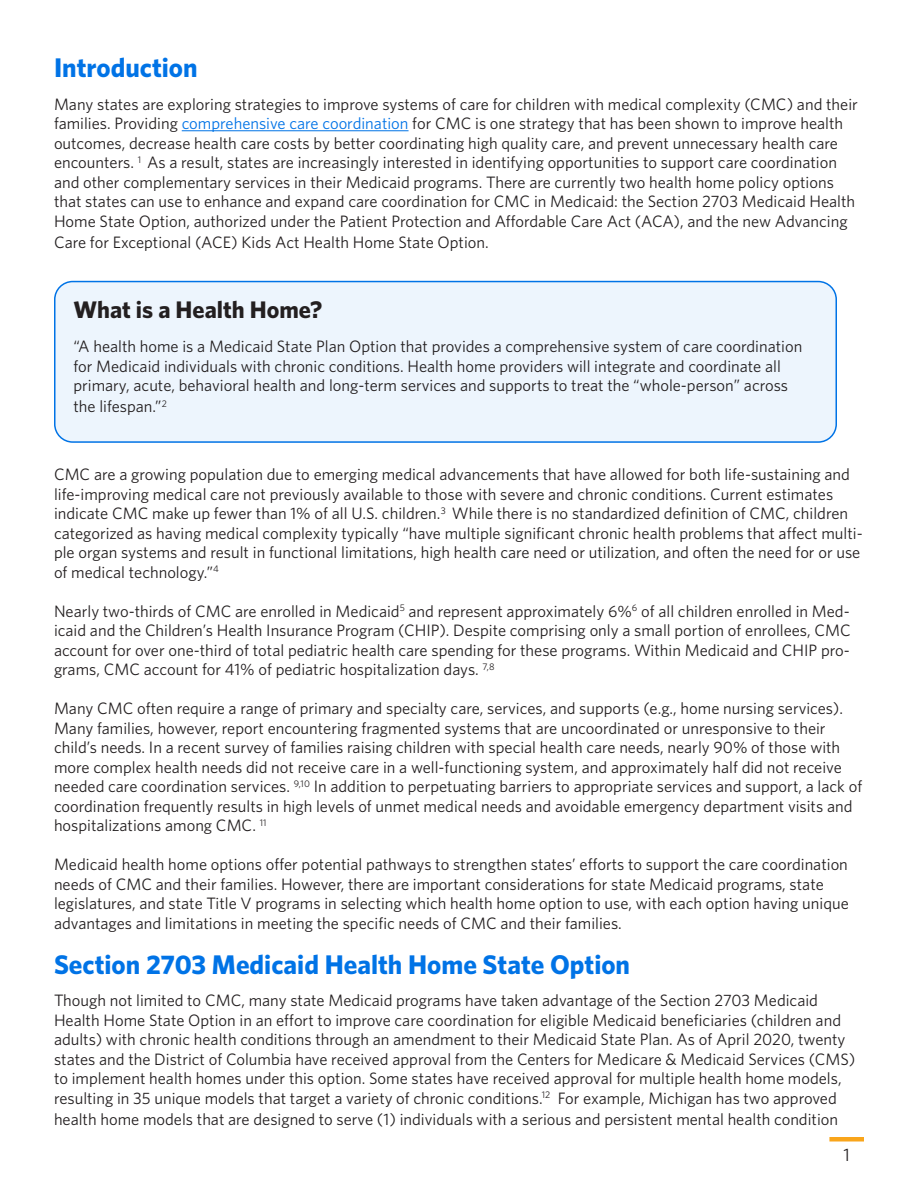
<style>
.page{position:relative;width:918px;height:1188px;background:#fff}
.page>*{position:absolute;margin:0;border:0;box-sizing:border-box;transform-origin:0 0}
.Heading_1{font:700 27px "Whitney";color:#0073e6}
.t1{font:700 24px "Whitney";color:#231f20}
.t2{font:18px "Whitney";color:#231f20}
.t3{font:16.5px/19.5px "Whitney";color:#231f20}
.s1{color:#0073e6}
</style>
<div class="page">
<hr style="left:182px;top:130px;width:227px;height:1px;background:#0073e6">
<div style="left:829px;top:1137px;width:35px;height:5px;background:#f9a51b"></div>
<div style="left:55px;top:282px;width:781px;height:160px;background:#edf5fd;border-radius:18px"></div>
<div style="left:54px;top:281px;width:783px;height:162px;border:2px solid #0073e6;border-radius:18px"></div>
<p class="Heading_1" style="left:54px;top:50px;width:145px">Introduction</p>
<p class="t3" style="left:54px;top:94px;width:805px">Many states are exploring strategies to improve systems of care for children with medical complexity (CMC) and their families. Providing <span class="s1">comprehensive care coordination</span> for CMC is one strategy that has been shown to improve health outcomes, decrease health care costs by better coordinating high quality care, and prevent unnecessary health care encounters. <sup>1</sup> As a result, states are increasingly interested in identifying opportunities to support care coordination and other complementary services in their Medicaid programs. There are currently two health home policy options that states can use to enhance and expand care coordination for CMC in Medicaid: the Section 2703 Medicaid Health Home State Option, authorized under the Patient Protection and Affordable Care Act (ACA), and the new Advancing</p>
<p class="t3" style="left:54px;top:232px;width:436px">Care for Exceptional (ACE) Kids Act Health Home State Option.</p>
<p class="t1" style="left:73px;top:293px;width:250px">What is a Health Home?</p>
<p class="t3" style="left:73px;top:337px;width:730px">“A health home is a Medicaid State Plan Option that provides a comprehensive system of care coordination for Medicaid individuals with chronic conditions. Health home providers will integrate and coordinate all primary, acute, behavioral health and long-term services and supports to treat the “whole-person” across</p>
<p class="t3" style="left:73px;top:397px;width:95px">the lifespan.”<sup>2</sup></p>
<p class="t3" style="left:54px;top:464px;width:810px">CMC are a growing population due to emerging medical advancements that have allowed for both life-sustaining and life-improving medical care not previously available to those with severe and chronic conditions. Current estimates indicate CMC make up fewer than 1% of all U.S. children.<sup>3</sup> While there is no standardized definition of CMC, children categorized as having medical complexity typically “have multiple significant chronic health problems that affect multi&shy;ple organ systems and result in functional limitations, high health care need or utilization, and often the need for or use of medical technology.”<sup>4</sup></p>
<p class="t3" style="left:54px;top:601px;width:798px;text-align:justify">Nearly two-thirds of CMC are enrolled in Medicaid<sup>5</sup> and represent approximately 6%<sup>6</sup> of all children enrolled in Med&shy;icaid and the Children’s Health Insurance Program (CHIP). Despite comprising only a small portion of enrollees, CMC account for over one-third of total pediatric health care spending for these programs. Within Medicaid and CHIP pro&shy;grams, CMC account for 41% of pediatric hospitalization days. <sup>7,8</sup></p>
<p class="t3" style="left:54px;top:698px;width:810px">Many CMC often require a range of primary and specialty care, services, and supports (e.g., home nursing services).<br>Many families, however, report encountering fragmented systems that are uncoordinated or unresponsive to their child’s needs. In a recent survey of families raising children with special health care needs, nearly 90% of those with more complex health needs did not receive care in a well-functioning system, and approximately half did not receive needed care coordination services. <sup>9,10</sup> In addition to perpetuating barriers to appropriate services and support, a lack of coordination frequently results in high levels of unmet medical needs and avoidable emergency department visits and hospitalizations among CMC. <sup>11</sup></p>
<p class="t3" style="left:54px;top:854px;width:796px">Medicaid health home options offer potential pathways to strengthen states’ efforts to support the care coordination needs of CMC and their families. However, there are important considerations for state Medicaid programs, state legislatures, and state Title V programs in selecting which health home option to use, with each option having unique advantages and limitations in meeting the specific needs of CMC and their families.</p>
<p class="Heading_1" style="left:54px;top:947px;width:578px">Section 2703 Medicaid Health Home State Option</p>
<p class="t3" style="left:54px;top:990px;width:803px">Though not limited to CMC, many state Medicaid programs have taken advantage of the Section 2703 Medicaid Health Home State Option in an effort to improve care coordination for eligible Medicaid beneficiaries (children and adults) with chronic health conditions through an amendment to their Medicaid State Plan. As of April 2020, twenty states and the District of Columbia have received approval from the Centers for Medicare &amp; Medicaid Services (CMS) to implement health homes under this option. Some states have received approval for multiple health home models, resulting in 35 unique models that target a variety of chronic conditions.<sup>12</sup> For example, Michigan has two approved</p>
<p class="t3" style="left:54px;top:1109px;width:786px">health home models that are designed to serve (1) individuals with a serious and persistent mental health condition</p>
<p class="t2" style="left:844px;top:1142px;width:8px">1</p>
</div>
